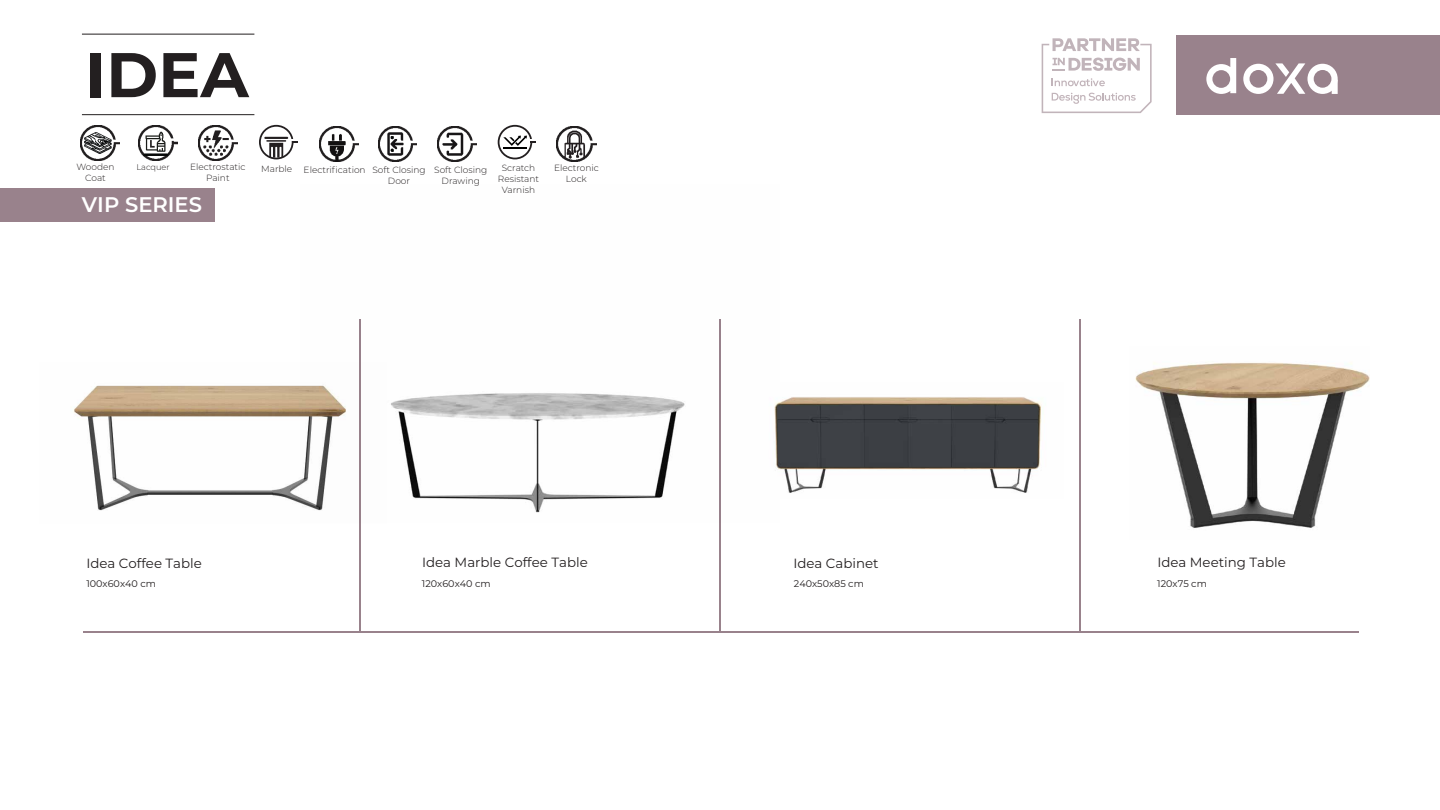
<style>
.page{position:relative;width:1440px;height:810px;background:#fff}
.page>*{position:absolute;margin:0;border:0;box-sizing:border-box;transform-origin:0 0}
.t1{font:700 63px "Montserrat";color:#231f20}
.t2{font:600 21.08px "Montserrat";color:#fff}
.t3{font:13.35px "Montserrat";color:#231f20}
.t4{font:9.6px "Montserrat";color:#231f20}
.t5{font:300 9px/10.8px "Montserrat";color:#231f20;text-align:center}
.t6{font:300 8.25px "Montserrat";color:#231f20}
</style>
<div class="page">
<img style="left:73px;top:385px;width:228px;height:126px">
<hr style="left:359px;top:319px;width:2px;height:313px;background:#99828c">
<hr style="left:1079px;top:319px;width:2px;height:313px;background:#99828c">
<hr style="left:719px;top:319px;width:2px;height:313px;background:#99828c">
<hr style="left:84px;top:632px;width:1275px;height:1px;background:#99828c">
<hr style="left:82px;top:114px;width:172px;height:1px;background:#231f20">
<hr style="left:82px;top:34px;width:172px;height:1px;background:#231f20">
<div style="left:0;top:189px;width:215px;height:33px;background:#99828c"></div>
<div style="left:1176px;top:35px;width:264px;height:80px;background:#99828c"></div>
<svg style="left:1206px;top:58px;width:30px;height:36px"></svg>
<svg style="left:1243px;top:63px;width:95px;height:31px"></svg>
<svg style="left:1042px;top:38px;width:110px;height:75px"></svg>
<img style="left:301px;top:385px;width:384px;height:128px">
<img style="left:774px;top:397px;width:268px;height:96px">
<img style="left:1135px;top:362px;width:235px;height:166px">
<img style="left:80px;top:126px;width:39px;height:35px">
<img style="left:139px;top:126px;width:39px;height:35px">
<img style="left:198px;top:126px;width:39px;height:35px">
<svg style="left:259px;top:125px;width:35px;height:34px"></svg>
<svg style="left:261px;top:127px;width:31px;height:31px"></svg>
<svg style="left:269px;top:143px;width:14px;height:15px"></svg>
<hr style="left:266px;top:140px;width:20px;height:2px;background:#231f20">
<hr style="left:264px;top:137px;width:24px;height:2px;background:#231f20">
<svg style="left:290px;top:139px;width:8px;height:4px"></svg>
<img style="left:557px;top:126px;width:39px;height:36px">
<img style="left:320px;top:127px;width:39px;height:35px">
<img style="left:378px;top:127px;width:39px;height:35px">
<img style="left:438px;top:127px;width:39px;height:35px">
<svg style="left:498px;top:125px;width:38px;height:34px"></svg>
<hr style="left:503px;top:147px;width:24px;height:2px;background:#000">
<h1 class="t1" style="left:86px;top:29px;width:165px">IDEA</h1>
<p class="t5" style="left:77px;top:161px;width:40px">Wooden<br>Coat</p>
<p class="t6" style="left:136px;top:161px;width:35px">Lacquer</p>
<p class="t5" style="left:190px;top:161px;width:57px">Electrostatic<br>Paint</p>
<p class="t5" style="left:261px;top:163px;width:33px">Marble</p>
<p class="t5" style="left:388px;top:164px;width:39px;text-align:left;text-indent:-84px">Electrification Soft Closing<br>Door</p>
<p class="t5" style="left:434px;top:164px;width:55px">Soft Closing<br>Drawing</p>
<p class="t5" style="left:498px;top:162px;width:43px">Scratch<br>Resistant<br>Varnish</p>
<p class="t5" style="left:554px;top:162px;width:46px">Electronic<br>Lock</p>
<h2 class="t2" style="left:82px;top:190px;width:122px">VIP SERIES</h2>
<h3 class="t3" style="left:86px;top:554px;width:117px">Idea Coffee Table</h3>
<p class="t4" style="left:86px;top:577px;width:71px">100x60x40 cm</p>
<h3 class="t3" style="left:422px;top:553px;width:167px">Idea Marble Coffee Table</h3>
<p class="t4" style="left:422px;top:577px;width:70px">120x60x40 cm</p>
<h3 class="t3" style="left:793px;top:554px;width:87px">Idea Cabinet</h3>
<h3 class="t3" style="left:1157px;top:553px;width:130px">Idea Meeting Table</h3>
<p class="t4" style="left:794px;top:577px;width:72px">240x50x85 cm</p>
<p class="t4" style="left:1157px;top:577px;width:51px">120x75 cm</p>
</div>
